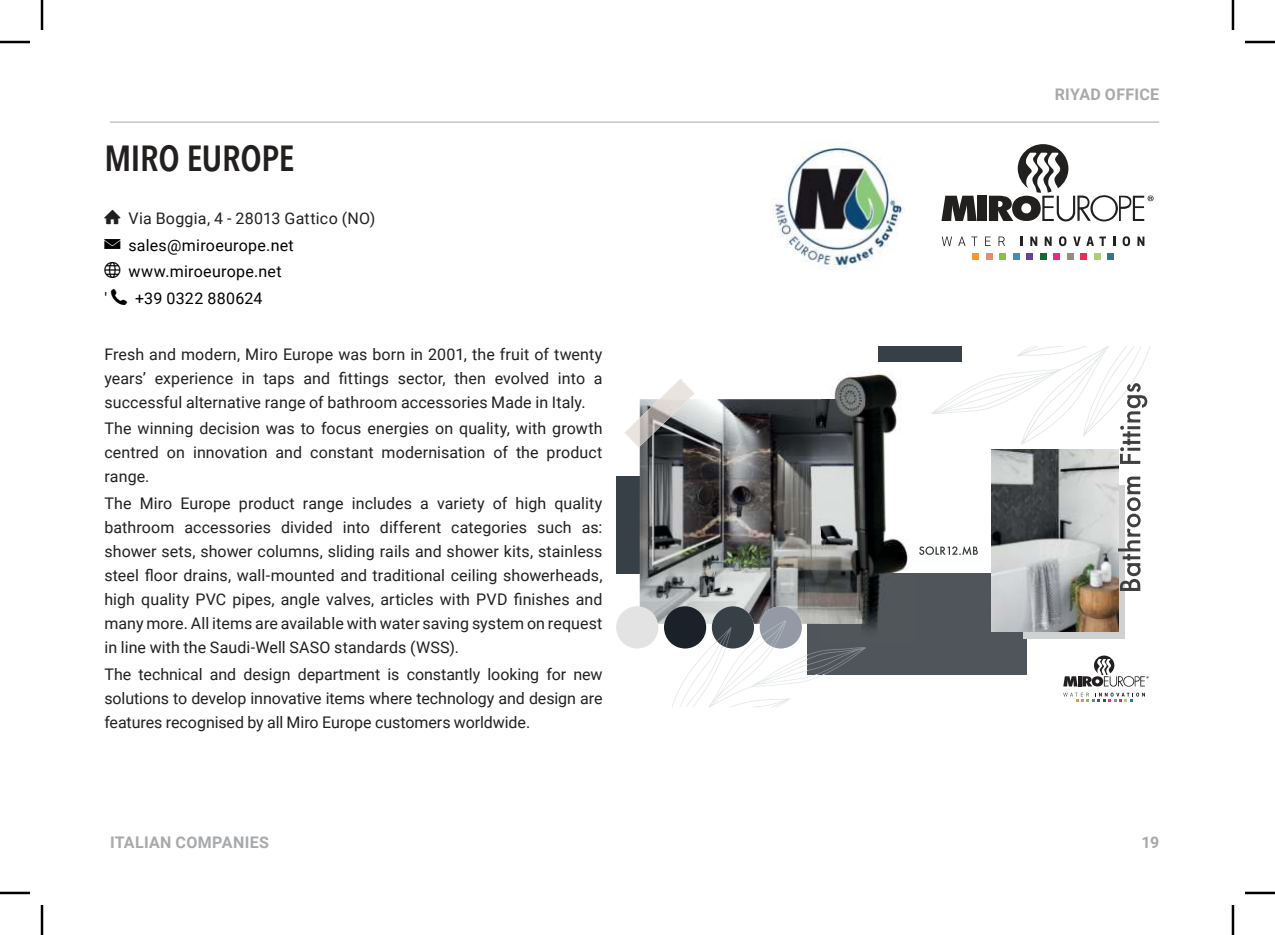
<style>
.page{position:relative;width:1275px;height:935px;background:#fff}
.page>*{position:absolute;margin:0;border:0;box-sizing:border-box;transform-origin:0 0}
.t1{font:600 condensed 36px "Avenir Next LT Pro";letter-spacing:-.005em;color:#221f1f}
.t2{font:16px/24px "Roboto";letter-spacing:.005em;color:#221f1f;text-align:justify}
.t3{font:16px/26.8px "Roboto";letter-spacing:.02em;color:#000}
.t4{font:700 16px "Roboto";letter-spacing:.02em;color:#a7a9ab}
</style>
<div class="page">
<hr style="left:110px;top:122px;width:1049px;height:1px;background:#a7a9ab">
<svg style="left:941px;top:196px;width:35px;height:25px"></svg>
<div style="left:977px;top:196px;width:10px;height:25px;background:#221f1f"></div>
<svg style="left:989px;top:144px;width:164px;height:77px"></svg>
<svg style="left:941px;top:236px;width:11px;height:10px"></svg>
<svg style="left:958px;top:236px;width:7px;height:10px"></svg>
<svg style="left:971px;top:236px;width:6px;height:10px"></svg>
<svg style="left:985px;top:236px;width:5px;height:10px"></svg>
<svg style="left:998px;top:236px;width:7px;height:10px"></svg>
<svg style="left:1020px;top:236px;width:2px;height:10px"></svg>
<svg style="left:1030px;top:236px;width:7px;height:10px"></svg>
<svg style="left:1044px;top:236px;width:7px;height:10px"></svg>
<svg style="left:1059px;top:236px;width:7px;height:10px"></svg>
<svg style="left:1073px;top:236px;width:7px;height:10px"></svg>
<svg style="left:1086px;top:236px;width:20px;height:10px"></svg>
<svg style="left:1113px;top:236px;width:2px;height:10px"></svg>
<svg style="left:1122px;top:236px;width:8px;height:10px"></svg>
<svg style="left:1137px;top:236px;width:7px;height:10px"></svg>
<svg style="left:986px;top:253px;width:6px;height:6px"></svg>
<svg style="left:972px;top:253px;width:6px;height:6px"></svg>
<svg style="left:999px;top:253px;width:6px;height:6px"></svg>
<svg style="left:1013px;top:253px;width:6px;height:6px"></svg>
<svg style="left:1026px;top:253px;width:6px;height:6px"></svg>
<svg style="left:1040px;top:253px;width:6px;height:6px"></svg>
<svg style="left:1053px;top:253px;width:6px;height:6px"></svg>
<svg style="left:1067px;top:253px;width:6px;height:6px"></svg>
<svg style="left:1080px;top:253px;width:6px;height:6px"></svg>
<svg style="left:1094px;top:253px;width:6px;height:6px"></svg>
<svg style="left:1107px;top:253px;width:6px;height:6px"></svg>
<svg style="left:1063px;top:655px;width:85px;height:31px"></svg>
<svg style="left:1063px;top:692px;width:82px;height:10px"></svg>
<div style="left:616px;top:476px;width:92px;height:97px;background:#373f47"></div>
<div style="left:807px;top:573px;width:220px;height:101px;background:#50555b"></div>
<img style="left:640px;top:399px;width:182px;height:224px">
<div style="left:878px;top:346px;width:83px;height:16px;background:#373f47"></div>
<svg style="left:1023px;top:591px;width:101px;height:47px"></svg>
<img style="left:991px;top:464px;width:127px;height:167px">
<svg style="left:919px;top:546px;width:59px;height:9px"></svg>
<svg style="left:625px;top:379px;width:69px;height:68px"></svg>
<img style="left:640px;top:399px;width:48px;height:47px">
<div style="left:616px;top:606px;width:42px;height:42px;background:#e2e3e2;border-radius:50%"></div>
<div style="left:664px;top:606px;width:42px;height:42px;background:#1a2129;border-radius:50%"></div>
<div style="left:759px;top:606px;width:43px;height:42px;background:#939aa5;border-radius:50%"></div>
<div style="left:712px;top:606px;width:42px;height:42px;background:#373f47;border-radius:50%"></div>
<svg style="left:671px;top:620px;width:195px;height:87px"></svg>
<svg style="left:1118px;top:476px;width:22px;height:115px"></svg>
<svg style="left:931px;top:346px;width:218px;height:118px"></svg>
<img style="left:822px;top:372px;width:87px;height:271px">
<img style="left:770px;top:141px;width:134px;height:129px">
<hr style="left:0;top:41px;width:30px;height:2px;background:#000">
<hr style="left:1245px;top:41px;width:30px;height:2px;background:#000">
<hr style="left:0;top:891px;width:30px;height:3px;background:#000">
<hr style="left:1245px;top:891px;width:30px;height:3px;background:#000">
<hr style="left:41px;top:0;width:2px;height:30px;background:#000">
<hr style="left:41px;top:904px;width:2px;height:30px;background:#000">
<hr style="left:1231px;top:0;width:3px;height:30px;background:#000">
<hr style="left:1231px;top:904px;width:3px;height:30px;background:#000">
<h1 class="t1" style="left:104px;top:138px;width:192px">MIRO EUROPE</h1>
<p class="t2" style="left:128px;top:207px;width:248px">Via Boggia, 4 - 28013 Gattico (NO)</p>
<p class="t3" style="left:128px;top:231px;width:167px">sales@miroeurope.net www.miroeurope.net</p>
<p class="t3" style="left:104px;top:286px;width:4px">'</p>
<p class="t3" style="left:135px;top:284px;width:129px">+39 0322 880624</p>
<p class="t2" style="left:104px;top:343px;width:499px">Fresh and modern, Miro Europe was born in 2001, the fruit of twenty years’ experience in taps and fittings sector, then evolved into a successful alternative range of bathroom accessories Made in Italy.</p>
<p class="t2" style="left:104px;top:416px;width:499px">The winning decision was to focus energies on quality, with growth centred on innovation and constant modernisation of the product range.</p>
<p class="t2" style="left:104px;top:491px;width:499px">The Miro Europe product range includes a variety of high quality bathroom accessories divided into different categories such as: shower sets, shower columns, sliding rails and shower kits, stainless steel floor drains, wall-mounted and traditional ceiling showerheads, high quality PVC pipes, angle valves, articles with PVD finishes and many more. All items are available with water saving system on request in line with the Saudi-Well SASO standards (WSS).</p>
<p class="t2" style="left:104px;top:661px;width:500px">The technical and design department is constantly looking for new solutions to develop innovative items where technology and design are features recognised by all Miro Europe customers worldwide.</p>
<p class="t4" style="left:1054px;top:88px;width:106px">RIYAD OFFICE</p>
<p class="t4" style="left:110px;top:835px;width:160px">ITALIAN COMPANIES</p>
<p class="t4" style="left:1141px;top:835px;width:19px">19</p>
</div>
